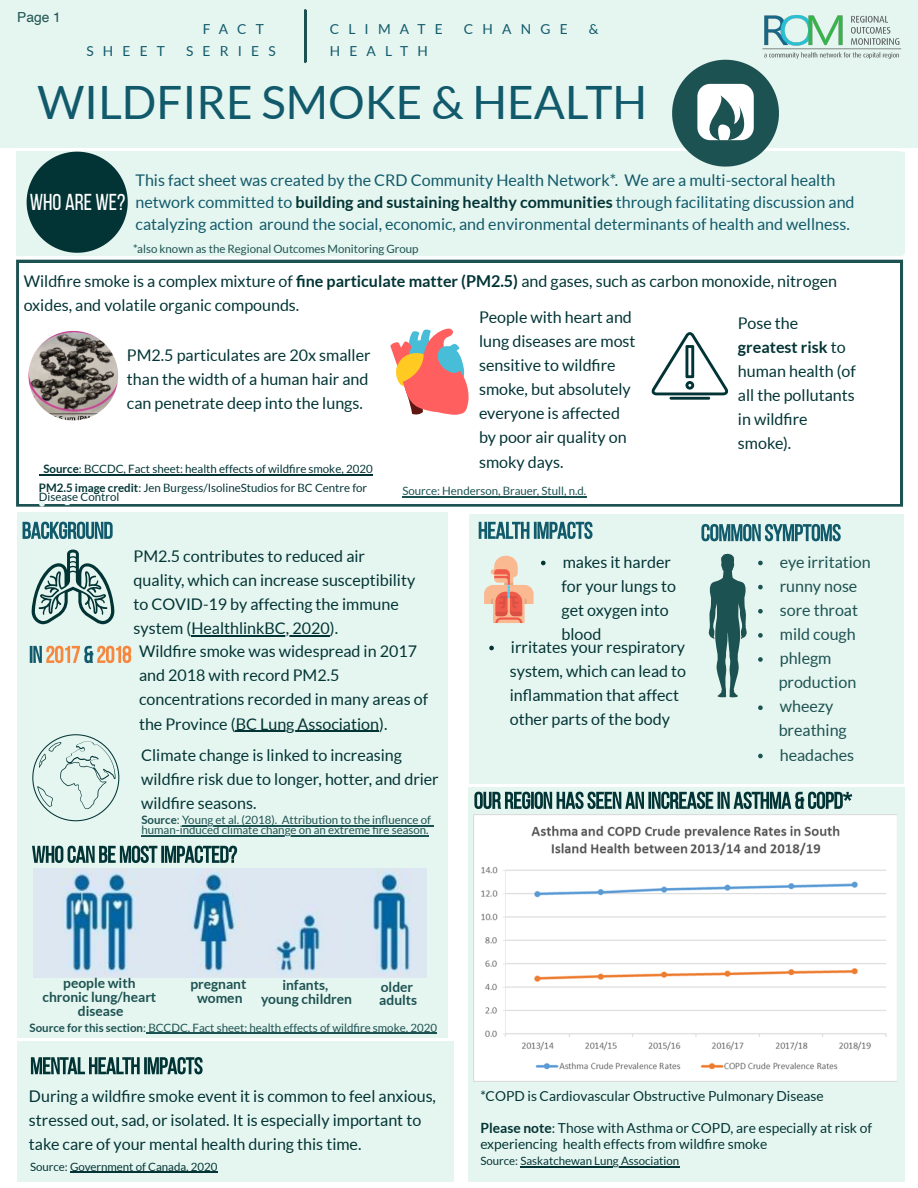
<style>
.page{position:relative;width:918px;height:1188px;background:#fff}
.page>*{position:absolute;margin:0;border:0;box-sizing:border-box;transform-origin:0 0}
.t1{font:45.9px "Lato";color:#115a6b}
.t2{font:22.95px "Bebas Neue";color:#fff}
.t3{font:18.45px "Lato";color:#e5f5ef}
.t4{font:16.05px/24.2px "Lato";color:#023435}
.t5{font:16.05px/21.9px "Lato";color:#115a6b}
.t6{font:16.05px/24.2px "Lato";color:#1d5252}
.t7{font:13.8px/16px "Lato";color:#023435}
.t8{font:700 13.8px/13.8px "Lato";color:#1d5252;text-align:center}
.t9{font:13.8px "Lato";letter-spacing:.665em;color:#115a6b}
.t10{font:13.8px "Helvetica";color:#1d5252}
.t11{font:11.55px/10.4px "Lato";color:#1d5252}
.t12{font:11.55px/18.5px "Lato";color:#023435;text-align:center}
.s1{font-weight:700;color:#023435}
.s2{font-weight:700}
</style>
<div class="page">
<div style="left:17px;top:1042px;width:437px;height:140px;background:#e5f5ef"></div>
<div style="left:468px;top:788px;width:437px;height:394px;background:#e5f5ef"></div>
<div style="left:469px;top:514px;width:434px;height:270px;background:#e5f5ef"></div>
<div style="left:0;top:0;width:918px;height:148px;background:#e5f5ef"></div>
<div style="left:16px;top:260px;width:887px;height:247px;border:3px solid #1d5252"></div>
<div style="left:20px;top:263px;width:880px;height:240px;background:#fff"></div>
<svg style="left:304px;top:9px;width:2px;height:54px"></svg>
<img style="left:28px;top:331px;width:90px;height:90px">
<svg style="left:390px;top:329px;width:79px;height:86px"></svg>
<svg style="left:651px;top:332px;width:77px;height:68px"></svg>
<img style="left:762px;top:15px;width:140px;height:44px">
<div style="left:17px;top:513px;width:431px;height:525px;background:#e5f5ef"></div>
<hr style="left:146px;top:1033px;width:291px;height:1px;background:#1d5252">
<svg style="left:709px;top:554px;width:38px;height:143px"></svg>
<svg style="left:541px;top:561px;width:5px;height:4px"></svg>
<svg style="left:479px;top:522px;width:114px;height:17px"></svg>
<svg style="left:758px;top:561px;width:5px;height:4px"></svg>
<svg style="left:758px;top:585px;width:5px;height:4px"></svg>
<svg style="left:758px;top:609px;width:5px;height:5px"></svg>
<svg style="left:758px;top:633px;width:5px;height:5px"></svg>
<svg style="left:758px;top:657px;width:5px;height:5px"></svg>
<svg style="left:758px;top:705px;width:5px;height:5px"></svg>
<svg style="left:758px;top:754px;width:5px;height:4px"></svg>
<svg style="left:701px;top:524px;width:140px;height:17px"></svg>
<svg style="left:489px;top:646px;width:5px;height:4px"></svg>
<svg style="left:484px;top:556px;width:50px;height:67px"></svg>
<svg style="left:23px;top:522px;width:90px;height:17px"></svg>
<svg style="left:474px;top:792px;width:378px;height:17px"></svg>
<hr style="left:520px;top:1166px;width:159px;height:1px;background:#023435">
<hr style="left:191px;top:635px;width:139px;height:2px;background:#023435">
<hr style="left:39px;top:475px;width:40px;height:1px;background:#023435">
<hr style="left:84px;top:475px;width:289px;height:1px;background:#023435">
<svg style="left:39px;top:501px;width:6px;height:6px"></svg>
<svg style="left:32px;top:550px;width:82px;height:74px"></svg>
<svg style="left:31px;top:1057px;width:172px;height:17px"></svg>
<img style="left:473px;top:814px;width:424px;height:267px">
<img style="left:33px;top:869px;width:394px;height:108px">
<hr style="left:236px;top:731px;width:143px;height:1px;background:#023435">
<svg style="left:30px;top:646px;width:101px;height:17px"></svg>
<svg style="left:32px;top:846px;width:205px;height:17px"></svg>
<svg style="left:32px;top:734px;width:87px;height:87px"></svg>
<hr style="left:182px;top:825px;width:249px;height:1px;background:#1d5252">
<hr style="left:141px;top:835px;width:288px;height:1px;background:#1d5252">
<div style="left:16px;top:152px;width:883px;height:104px;background:#e5f5ef"></div>
<svg style="left:899px;top:152px;width:6px;height:104px"></svg>
<svg style="left:672px;top:60px;width:107px;height:107px"></svg>
<svg style="left:26px;top:152px;width:102px;height:101px"></svg>
<hr style="left:70px;top:1172px;width:148px;height:1px;background:#023435">
<hr style="left:402px;top:496px;width:184px;height:1px;background:#1d5252">
<p class="t10" style="left:17px;top:11px;width:45px">Page 1</p>
<p class="t9" style="left:203px;top:22px;width:63px">FACT</p>
<p class="t9" style="left:86px;top:44px;width:80px">SHEET</p>
<p class="t9" style="left:186px;top:44px;width:91px">SERIES</p>
<p class="t9" style="left:330px;top:22px;width:115px">CLIMATE</p>
<p class="t9" style="left:464px;top:22px;width:105px">CHANGE</p>
<p class="t9" style="left:589px;top:22px;width:11px">&amp;</p>
<p class="t9" style="left:330px;top:44px;width:100px">HEALTH</p>
<h1 class="t1" style="left:38px;top:77px;width:611px">WILDFIRE SMOKE &amp; HEALTH</h1>
<h2 class="t2" style="left:30px;top:190px;width:97px">WHO ARE WE?</h2>
<p class="t5" style="left:136px;top:169px;width:721px">This fact sheet was created by the CRD Community Health Network*. We are a multi-sectoral health network committed to <span class="s1">building and sustaining healthy communities</span> through facilitating discussion and catalyzing action around the social, economic, and environmental determinants of health and wellness.</p>
<p class="t11" style="left:133px;top:243px;width:287px">*also known as the Regional Outcomes Monitoring Group</p>
<p class="t4" style="left:24px;top:269px;width:815px">Wildfi re smoke is a complex mixture of <span class="s2">fi ne particulate matter (PM2.5)</span> and gases, such as carbon monoxide, nitrogen oxides, and volatile organic compounds.</p>
<p class="t4" style="left:479px;top:305px;width:158px">People with heart and lung diseases are most sensitive to wildfi re smoke, but absolutely everyone is affected by poor air quality on smoky days.</p>
<p class="t4" style="left:738px;top:311px;width:119px">Pose the <span class="s2">greatest risk</span> to human health (of all the pollutants in wildfi re smoke).</p>
<p class="t4" style="left:127px;top:343px;width:245px">PM2.5 particulates are 20x smaller than the width of a human hair and can penetrate deep into the lungs.</p>
<p class="t12" style="left:39px;top:460px;width:335px"><span class="s2">Source</span>: BCCDC, Fact sheet: health effects of wildfi re smoke, 2020<br><span class="s2">PM2.5 image credit</span>: Jen Burgess/IsolineStudios for BC Centre for</p>
<p class="t12" style="left:39px;top:488px;width:82px">Disease Control</p>
<p class="t3" style="left:64px;top:493px;width:8px">-</p>
<p class="t11" style="left:402px;top:486px;width:185px">Source: Henderson, Brauer, Stull, n.d.</p>
<p class="t4" style="left:134px;top:544px;width:283px">PM2.5 contributes to reduced air quality, which can increase susceptibility to COVID-19 by affecting the immune system (HealthlinkBC, 2020).</p>
<p class="t4" style="left:139px;top:639px;width:291px">Wildfi re smoke was widespread in 2017 and 2018 with record PM2.5 concentrations recorded in many areas of the Province (BC Lung Association).</p>
<p class="t4" style="left:141px;top:743px;width:299px">Climate change is linked to increasing wildfi re risk due to longer, hotter, and drier wildfi re seasons.</p>
<p class="t11" style="left:141px;top:814px;width:291px"><span class="s2">Source</span>: Young et al. (2018). Attribution to the infl uence of human-induced climate change on an extreme fi re season.</p>
<p class="t4" style="left:562px;top:550px;width:116px">makes it harder for your lungs to get oxygen into blood</p>
<p class="t6" style="left:779px;top:550px;width:94px">eye irritation runny nose sore throat mild cough phlegm production wheezy breathing headaches</p>
<p class="t4" style="left:510px;top:635px;width:178px">irritates your respiratory system, which can lead to infl ammation that affect other parts of the body</p>
<p class="t8" style="left:42px;top:976px;width:115px">people with chronic lung/heart disease</p>
<p class="t8" style="left:190px;top:977px;width:58px">pregnant women</p>
<p class="t8" style="left:261px;top:978px;width:92px">infants,<br>young children</p>
<p class="t8" style="left:379px;top:980px;width:39px;text-align:left">older adults</p>
<p class="t11" style="left:30px;top:1022px;width:409px"><span class="s2">Source for this section</span>: BCCDC, Fact sheet: health effects of wildfi re smoke, 2020</p>
<p class="t4" style="left:29px;top:1084px;width:409px">During a wildfi re smoke event it is common to feel anxious, stressed out, sad, or isolated. It is especially important to take care of your mental health during this time.</p>
<p class="t12" style="left:30px;top:1157px;width:189px">Source: Government of Canada, 2020</p>
<p class="t7" style="left:480px;top:1088px;width:345px">*COPD is Cardiovascular Obstructive Pulmonary Disease</p>
<p class="t7" style="left:480px;top:1120px;width:393px"><span class="s2">Please note</span>: Those with Asthma or COPD, are especially at risk of experiencing health effects from wildfi re smoke</p>
<p class="t12" style="left:480px;top:1152px;width:200px">Source: Saskatchewan Lung Association</p>
</div>
